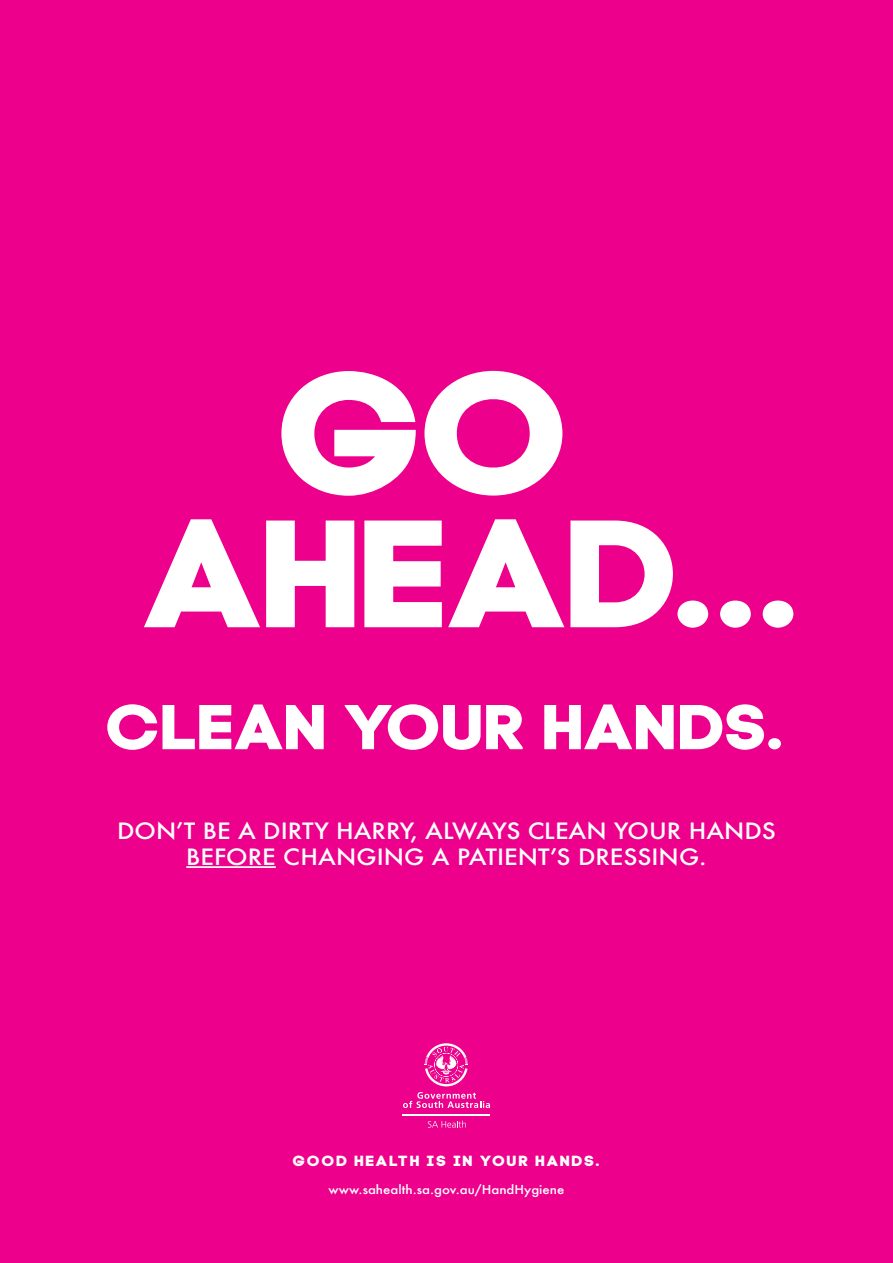
<style>
.page{position:relative;width:893px;height:1263px;background:#ec008c}
.page>*{position:absolute;margin:0;border:0;box-sizing:border-box;transform-origin:0 0}
.t1{font:172.95px "Code Pro Bold";color:#fff;scale:1.1 1}
.t2{font:152.4px "Code Pro Bold";letter-spacing:-.01em;color:#fff;scale:1.1 1}
.t3{font:63.15px "Code Pro Bold";letter-spacing:.005em;color:#fff;scale:1.1 1}
.t4{font:500 21.9px/26.2px "Futura";color:#fff;text-align:center;scale:1.1 1}
.t5{font:14.7px "Code Pro Bold";letter-spacing:.115em;color:#fff;scale:1.1 1}
.t6{font:500 12px "Futura";color:#fff;scale:1.1 1}
</style>
<div class="page">
<svg style="left:428px;top:1120px;width:38px;height:8px"></svg>
<hr style="left:403px;top:1113px;width:87px;height:2px;background:#fff">
<svg style="left:403px;top:1092px;width:87px;height:16px"></svg>
<svg style="left:425px;top:1043px;width:43px;height:43px"></svg>
<hr style="left:186px;top:866px;width:90px;height:2px;background:#fff">
<p class="t1" style="left:283px;top:329px;width:267px">GO</p>
<p class="t2" style="left:147px;top:482px;width:598px">AHEAD...</p>
<p class="t3" style="left:108px;top:689px;width:617px">CLEAN YOUR HANDS.</p>
<p class="t4" style="left:117px;top:817px;width:600px">DON’T BE A DIRTY HARRY, ALWAYS CLEAN YOUR HANDS<br>BEFORE CHANGING A PATIENT’S DRESSING.</p>
<p class="t5" style="left:293px;top:1151px;width:280px">GOOD HEALTH IS IN YOUR HANDS.</p>
<p class="t6" style="left:329px;top:1181px;width:216px">www.sahealth.sa.gov.au/HandHygiene</p>
</div>
